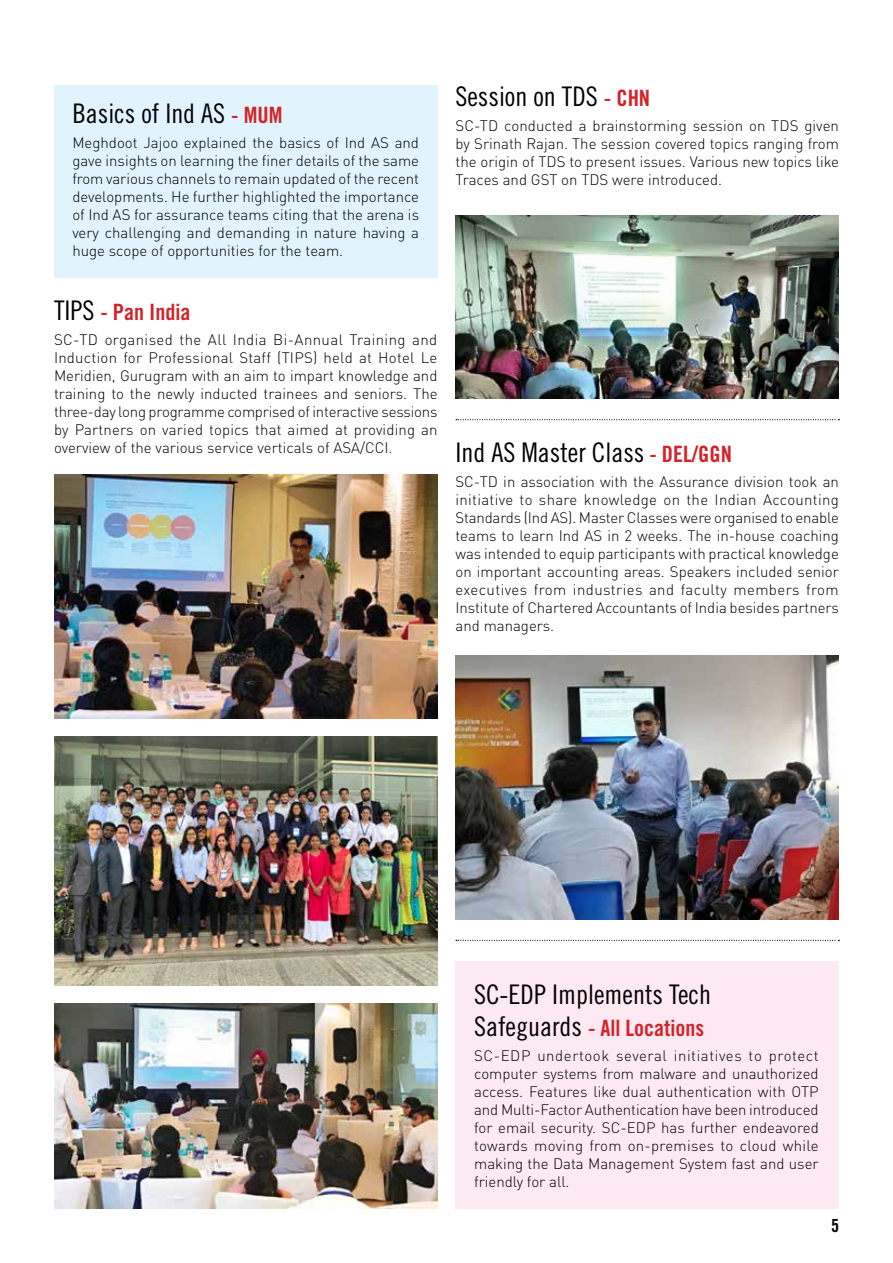
<style>
.page{position:relative;width:893px;height:1263px;background:#fff}
.page>*{position:absolute;margin:0;border:0;box-sizing:border-box;transform-origin:0 0}
.t1{font:27px "Trade Gothic Cond Eighteen";color:#000}
.t2{font:22.5px "Trade Gothic Bold Cond Twenty";color:#d2232a}
.t3{font:18px "Trade Gothic Bold Cond Twenty";color:#000}
.t4{font:300 15px/18px "DIN Pro";color:#000;text-align:justify}
.s1{font-family:"Trade Gothic Bold Cond Twenty";font-size:22.5px;color:#d2232a}
.s2{font-family:"Trade Gothic Cond Eighteen";font-size:27px;color:#000}
</style>
<div class="page">
<div style="left:54px;top:85px;width:383px;height:192px;background:#e1f4fd"></div>
<div style="left:455px;top:961px;width:384px;height:248px;background:#fde9f1"></div>
<svg style="left:456px;top:940px;width:383px;height:1px"></svg>
<svg style="left:456px;top:419px;width:383px;height:1px"></svg>
<img style="left:455px;top:215px;width:384px;height:183px">
<img style="left:455px;top:655px;width:384px;height:264px">
<img style="left:54px;top:737px;width:383px;height:249px">
<img style="left:54px;top:474px;width:383px;height:245px">
<img style="left:54px;top:1004px;width:383px;height:205px">
<h1 class="t1" style="left:72px;top:98px;width:212px">Basics of Ind AS <span class="s1">- MUM</span></h1>
<p class="t4" style="left:72px;top:132px;width:348px">Meghdoot Jajoo explained the basics of Ind AS and gave insights on learning the finer details of the same from various channels to remain updated of the recent developments. He further highlighted the importance of Ind AS for assurance teams citing that the arena is very challenging and demanding in nature having a huge scope of opportunities for the team.</p>
<h2 class="t2" style="left:54px;top:298px;width:138px"><span class="s2">TIPS</span> - Pan India</h2>
<p class="t4" style="left:54px;top:329px;width:385px">SC-TD organised the All India Bi-Annual Training and Induction for Professional Staff (TIPS) held at Hotel Le Meridien, Gurugram with an aim to impart knowledge and training to the newly inducted trainees and seniors. The three-day long programme comprised of interactive sessions by Partners on varied topics that aimed at providing an overview of the various service verticals of ASA/CCI.</p>
<h1 class="t1" style="left:455px;top:80px;width:196px">Session on TDS <span class="s1">- CHN</span></h1>
<p class="t4" style="left:455px;top:115px;width:385px">SC-TD conducted a brainstorming session on TDS given by Srinath Rajan. The session covered topics ranging from the origin of TDS to present issues. Various new topics like Traces and GST on TDS were introduced.</p>
<h1 class="t1" style="left:455px;top:436px;width:278px">Ind AS Master Class <span class="s1">- DEL/GGN</span></h1>
<p class="t4" style="left:455px;top:471px;width:385px">SC-TD in association with the Assurance division took an initiative to share knowledge on the Indian Accounting Standards (Ind AS). Master Classes were organised to enable teams to learn Ind AS in 2 weeks. The in-house coaching was intended to equip participants with practical knowledge on important accounting areas. Speakers included senior executives from industries and faculty members from Institute of Chartered Accountants of India besides partners and managers.</p>
<h1 class="t1" style="left:474px;top:978px;width:238px">SC-EDP Implements Tech</h1>
<h2 class="t2" style="left:474px;top:1014px;width:232px"><span class="s2">Safeguards</span> - All Locations</h2>
<p class="t4" style="left:474px;top:1045px;width:346px">SC-EDP undertook several initiatives to protect computer systems from malware and unauthorized access. Features like dual authentication with OTP and Multi-Factor Authentication have been introduced for email security. SC-EDP has further endeavored towards moving from on-premises to cloud while making the Data Management System fast and user friendly for all.</p>
<p class="t3" style="left:831px;top:1215px;width:9px">5</p>
</div>
